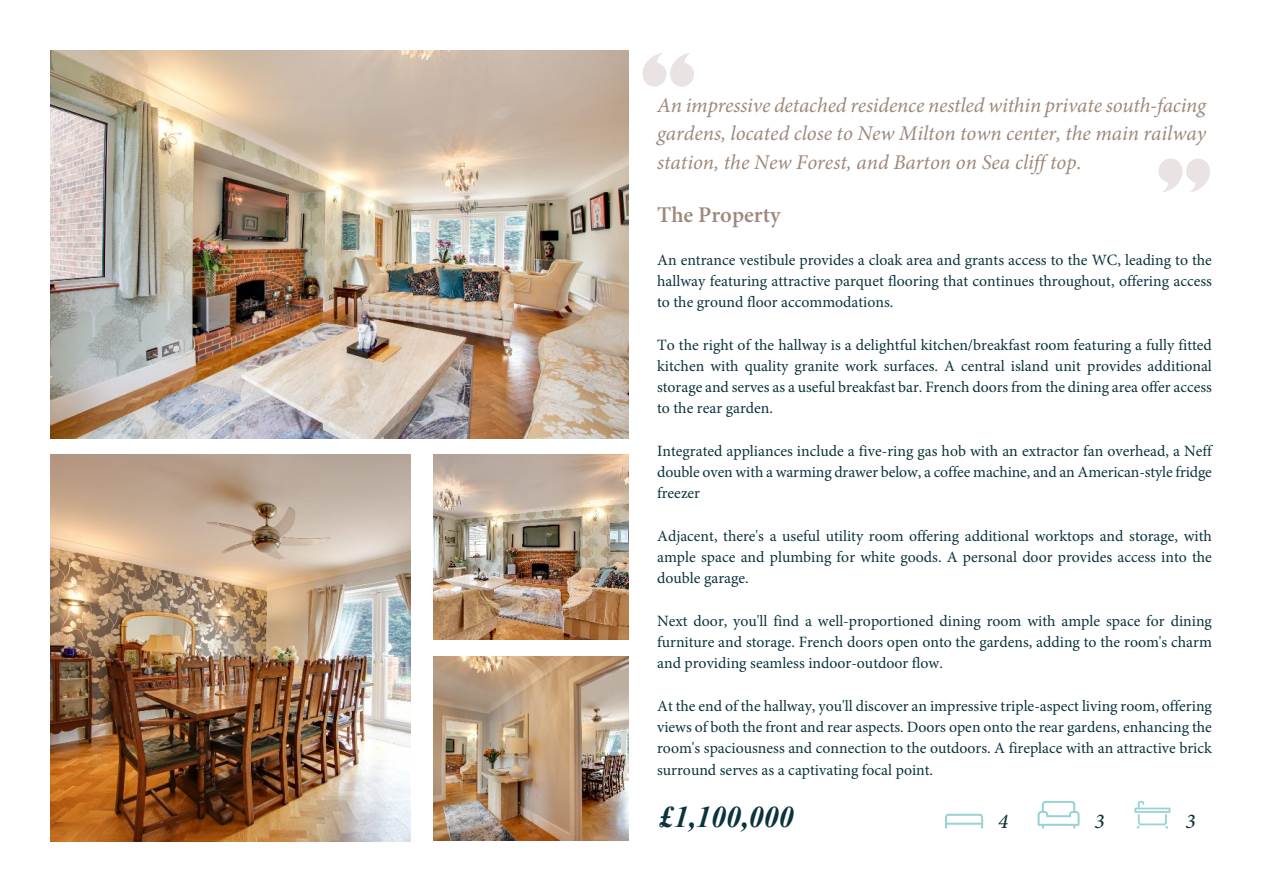
<style>
.page{position:relative;width:1263px;height:893px;background:#fff}
.page>*{position:absolute;margin:0;border:0;box-sizing:border-box;transform-origin:0 0}
.t1{font:italic 700 30px "Times New Roman";color:#0b333d}
.t2{font:600 22.5px "Minion Pro";color:#9e887b}
.t3{font:italic 21px/28.7px "Minion Pro";color:#9e887b;text-align:justify}
.t4{font:italic 500 21px "Minion Pro";color:#0b333d}
.t5{font:15.75px/21.3px "Minion Pro";color:#0b333d;text-align:justify}
</style>
<div class="page">
<img style="left:50px;top:51px;width:578px;height:387px">
<img style="left:50px;top:454px;width:360px;height:388px">
<svg style="left:642px;top:53px;width:52px;height:34px"></svg>
<svg style="left:1134px;top:801px;width:36px;height:28px"></svg>
<svg style="left:1037px;top:801px;width:42px;height:28px"></svg>
<svg style="left:945px;top:814px;width:38px;height:15px"></svg>
<hr style="left:946px;top:823px;width:36px;height:2px;background:#98d2d4">
<img style="left:433px;top:455px;width:195px;height:185px">
<img style="left:433px;top:657px;width:195px;height:183px">
<svg style="left:1158px;top:159px;width:52px;height:33px"></svg>
<h3 class="t3" style="left:657px;top:93px;width:550px">An impressive detached residence nestled within private south-facing gardens, located close to New Milton town center, the main railway station, the New Forest, and Barton on Sea cliff top.</h3>
<h2 class="t2" style="left:657px;top:205px;width:125px">The Property</h2>
<p class="t5" style="left:657px;top:250px;width:556px">An entrance vestibule provides a cloak area and grants access to the WC, leading to the hallway featuring attractive parquet flooring that continues throughout, offering access to the ground floor accommodations.</p>
<p class="t5" style="left:657px;top:335px;width:556px">To the right of the hallway is a delightful kitchen/breakfast room featuring a fully fitted kitchen with quality granite work surfaces. A central island unit provides additional storage and serves as a useful breakfast bar. French doors from the dining area offer access to the rear garden.</p>
<p class="t5" style="left:657px;top:442px;width:556px">Integrated appliances include a five-ring gas hob with an extractor fan overhead, a Neff double oven with a warming drawer below, a coffee machine, and an American-style fridge freezer</p>
<p class="t5" style="left:657px;top:527px;width:556px">Adjacent, there's a useful utility room offering additional worktops and storage, with ample space and plumbing for white goods. A personal door provides access into the double garage.</p>
<p class="t5" style="left:657px;top:612px;width:556px">Next door, you'll find a well-proportioned dining room with ample space for dining furniture and storage. French doors open onto the gardens, adding to the room's charm and providing seamless indoor-outdoor flow.</p>
<p class="t5" style="left:657px;top:697px;width:556px">At the end of the hallway, you'll discover an impressive triple-aspect living room, offering views of both the front and rear aspects. Doors open onto the rear gardens, enhancing the room's spaciousness and connection to the outdoors. A fireplace with an attractive brick surround serves as a captivating focal point.</p>
<h1 class="t1" style="left:659px;top:806px;width:137px">£1,100,000</h1>
<h3 class="t4" style="left:998px;top:813px;width:12px">4</h3>
<h3 class="t4" style="left:1094px;top:813px;width:12px">3</h3>
<h3 class="t4" style="left:1185px;top:813px;width:12px">3</h3>
</div>
